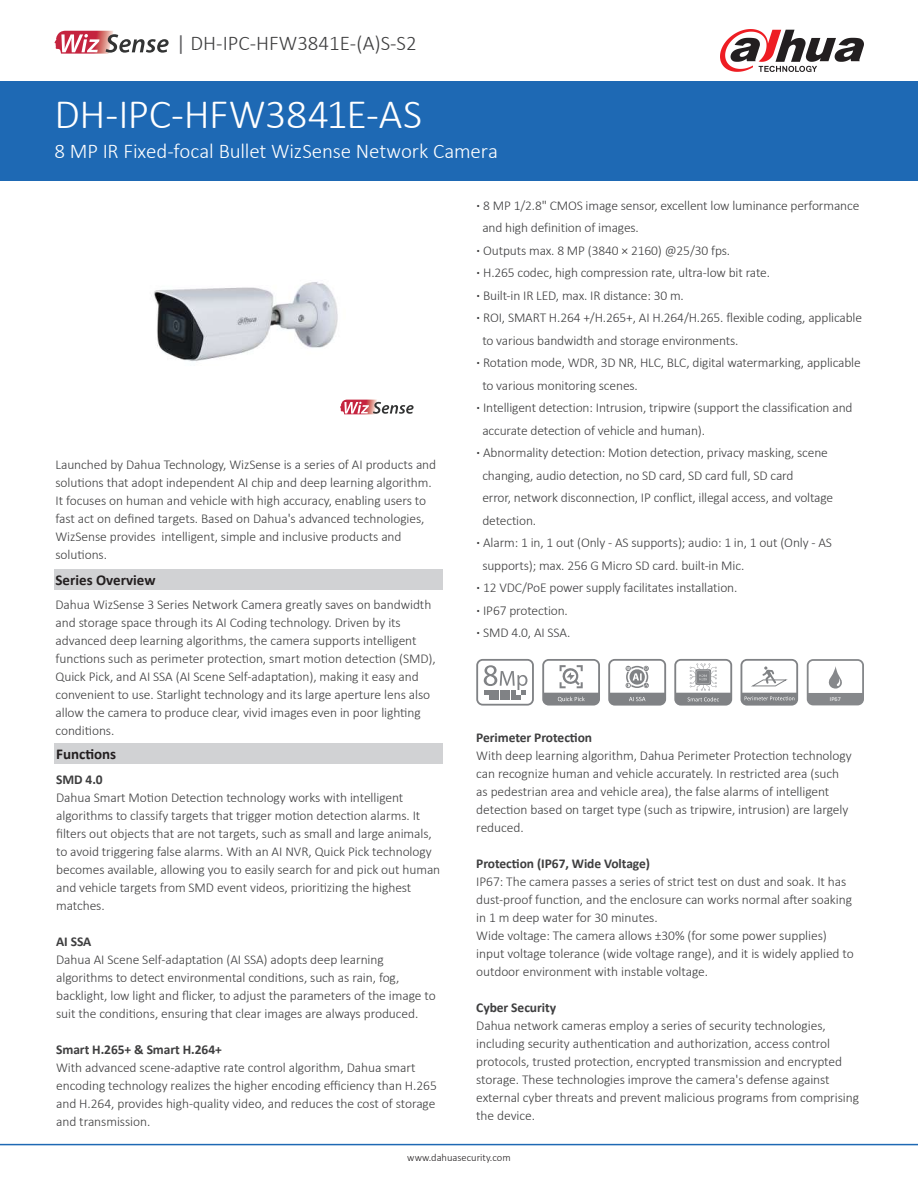
<style>
.page{position:relative;width:918px;height:1188px;background:#fff}
.page>*{position:absolute;margin:0;border:0;box-sizing:border-box;transform-origin:0 0}
.t1{font:300 42px "Calibri";letter-spacing:-.01em;color:#fff}
.t2{font:300 21px "Calibri";letter-spacing:-.01em;color:#fff}
.t3{font:300 21px "Calibri";color:#3e3e3f}
.t4{font:700 15px "Calibri";color:#231f20}
.t5{font:300 13.5px/18px "Calibri";letter-spacing:-.005em;color:#3e3e3f}
.t6{font:700 13.5px "Calibri";letter-spacing:-.005em;color:#3e3e3f}
.t7{font:300 10.5px "Calibri";color:#231f20}
.t8{font:6.15px "Calibri";color:#fff}
.s1{font-weight:400;color:#636366}
.s2{font-weight:700}
</style>
<div class="page">
<div style="left:0;top:81px;width:918px;height:100px;background:#1e69b4"></div>
<hr style="left:0;top:1144px;width:918px;height:1px;background:#1e69b4">
<svg style="left:720px;top:29px;width:144px;height:43px"></svg>
<img style="left:154px;top:282px;width:223px;height:133px">
<div style="left:54px;top:569px;width:389px;height:20px;background:#d1d2d4"></div>
<div style="left:54px;top:743px;width:389px;height:20px;background:#d1d2d4"></div>
<svg style="left:807px;top:659px;width:57px;height:46px"></svg>
<svg style="left:476px;top:659px;width:58px;height:47px"></svg>
<svg style="left:542px;top:659px;width:58px;height:47px"></svg>
<svg style="left:608px;top:659px;width:58px;height:47px"></svg>
<svg style="left:674px;top:659px;width:58px;height:47px"></svg>
<svg style="left:741px;top:659px;width:57px;height:47px"></svg>
<svg style="left:340px;top:400px;width:74px;height:14px"></svg>
<svg style="left:55px;top:31px;width:114px;height:23px"></svg>
<h2 class="t3" style="left:176px;top:30px;width:242px"><span class="s1">|</span> DH-IPC-HFW3841E-(A)S-S2</h2>
<h1 class="t1" style="left:55px;top:88px;width:369px">DH-IPC-HFW3841E-AS</h1>
<h2 class="t2" style="left:55px;top:138px;width:445px">8 MP IR Fixed-focal Bullet WizSense Network Camera</h2>
<p class="t5" style="left:56px;top:455px;width:382px">Launched by Dahua Technology, WizSense is a series of AI products and solutions that adopt independent AI chip and deep learning algorithm.<br>It focuses on human and vehicle with high accuracy, enabling users to fast act on defined targets. Based on Dahua's advanced technologies, WizSense provides intelligent, simple and inclusive products and solutions.</p>
<p class="t4" style="left:56px;top:569px;width:102px">Series Overview</p>
<p class="t5" style="left:56px;top:596px;width:382px">Dahua WizSense 3 Series Network Camera greatly saves on bandwidth and storage space through its AI Coding technology. Driven by its advanced deep learning algorithms, the camera supports intelligent functions such as perimeter protection, smart motion detection (SMD), Quick Pick, and AI SSA (AI Scene Self-adaptation), making it easy and convenient to use. Starlight technology and its large aperture lens also allow the camera to produce clear, vivid images even in poor lighting conditions.</p>
<p class="t4" style="left:56px;top:743px;width:62px">Functions</p>
<p class="t6" style="left:56px;top:770px;width:48px">SMD 4.0</p>
<p class="t5" style="left:56px;top:789px;width:386px">Dahua Smart Motion Detection technology works with intelligent algorithms to classify targets that trigger motion detection alarms. It filters out objects that are not targets, such as small and large animals, to avoid triggering false alarms. With an AI NVR, Quick Pick technology becomes available, allowing you to easily search for and pick out human and vehicle targets from SMD event videos, prioritizing the highest matches.</p>
<p class="t6" style="left:56px;top:932px;width:37px">AI SSA</p>
<p class="t5" style="left:56px;top:951px;width:381px">Dahua AI Scene Self-adaptation (AI SSA) adopts deep learning algorithms to detect environmental conditions, such as rain, fog, backlight, low light and flicker, to adjust the parameters of the image to suit the conditions, ensuring that clear images are always produced.</p>
<p class="t6" style="left:56px;top:1040px;width:167px">Smart H.265+ &amp; Smart H.264+</p>
<p class="t5" style="left:56px;top:1059px;width:382px">With advanced scene-adaptive rate control algorithm, Dahua smart encoding technology realizes the higher encoding efficiency than H.265 and H.264, provides high-quality video, and reduces the cost of storage and transmission.</p>
<p class="t5" style="left:477px;top:196px;width:384px"><span class="s2">·</span> 8 MP 1/2.8" CMOS image sensor, excellent low luminance performance</p>
<p class="t5" style="left:482px;top:219px;width:158px">and high definition of images.</p>
<p class="t5" style="left:477px;top:241px;width:255px"><span class="s2">·</span> Outputs max. 8 MP (3840 × 2160) @25/30 fps.</p>
<p class="t5" style="left:477px;top:264px;width:295px"><span class="s2">·</span> H.265 codec, high compression rate, ultra-low bit rate.</p>
<p class="t5" style="left:477px;top:286px;width:209px"><span class="s2">·</span> Built-in IR LED, max. IR distance: 30 m.</p>
<p class="t5" style="left:477px;top:309px;width:387px"><span class="s2">·</span> ROI, SMART H.264 +/H.265+, AI H.264/H.265. flexible coding, applicable</p>
<p class="t5" style="left:482px;top:331px;width:258px">to various bandwidth and storage environments.</p>
<p class="t5" style="left:477px;top:354px;width:386px"><span class="s2">·</span> Rotation mode, WDR, 3D NR, HLC, BLC, digital watermarking, applicable</p>
<p class="t5" style="left:482px;top:376px;width:157px">to various monitoring scenes.</p>
<p class="t5" style="left:477px;top:399px;width:378px"><span class="s2">·</span> Intelligent detection: Intrusion, tripwire (support the classification and</p>
<p class="t5" style="left:482px;top:421px;width:224px">accurate detection of vehicle and human).</p>
<p class="t5" style="left:477px;top:444px;width:353px"><span class="s2">·</span> Abnormality detection: Motion detection, privacy masking, scene</p>
<p class="t5" style="left:482px;top:466px;width:313px">changing, audio detection, no SD card, SD card full, SD card</p>
<p class="t5" style="left:482px;top:489px;width:352px">error, network disconnection, IP conflict, illegal access, and voltage</p>
<p class="t5" style="left:482px;top:511px;width:55px">detection.</p>
<p class="t5" style="left:477px;top:534px;width:357px"><span class="s2">·</span> Alarm: 1 in, 1 out (Only - AS supports); audio: 1 in, 1 out (Only - AS</p>
<p class="t5" style="left:482px;top:556px;width:263px">supports); max. 256 G Micro SD card. built-in Mic.</p>
<p class="t5" style="left:477px;top:579px;width:262px"><span class="s2">·</span> 12 VDC/PoE power supply facilitates installation.</p>
<p class="t5" style="left:477px;top:601px;width:93px"><span class="s2">·</span> IP67 protection.</p>
<p class="t5" style="left:477px;top:624px;width:95px"><span class="s2">·</span> SMD 4.0, AI SSA.</p>
<p class="t8" style="left:830px;top:695px;width:12px">IP67</p>
<p class="t6" style="left:476px;top:728px;width:117px">Perimeter Protection</p>
<p class="t5" style="left:476px;top:746px;width:377px">With deep learning algorithm, Dahua Perimeter Protection technology can recognize human and vehicle accurately. In restricted area (such as pedestrian area and vehicle area), the false alarms of intelligent detection based on target type (such as tripwire, intrusion) are largely reduced.</p>
<p class="t6" style="left:476px;top:854px;width:175px">Protection (IP67, Wide Voltage)</p>
<p class="t5" style="left:476px;top:872px;width:379px">IP67: The camera passes a series of strict test on dust and soak. It has dust-proof function, and the enclosure can works normal after soaking in 1 m deep water for 30 minutes.<br>Wide voltage: The camera allows ±30% (for some power supplies) input voltage tolerance (wide voltage range), and it is widely applied to outdoor environment with instable voltage.</p>
<p class="t6" style="left:476px;top:998px;width:81px">Cyber Security</p>
<p class="t5" style="left:476px;top:1016px;width:384px">Dahua network cameras employ a series of security technologies, including security authentication and authorization, access control protocols, trusted protection, encrypted transmission and encrypted storage. These technologies improve the camera's defense against external cyber threats and prevent malicious programs from comprising the device.</p>
<p class="t7" style="left:407px;top:1151px;width:105px">www.dahuasecurity.com</p>
</div>
